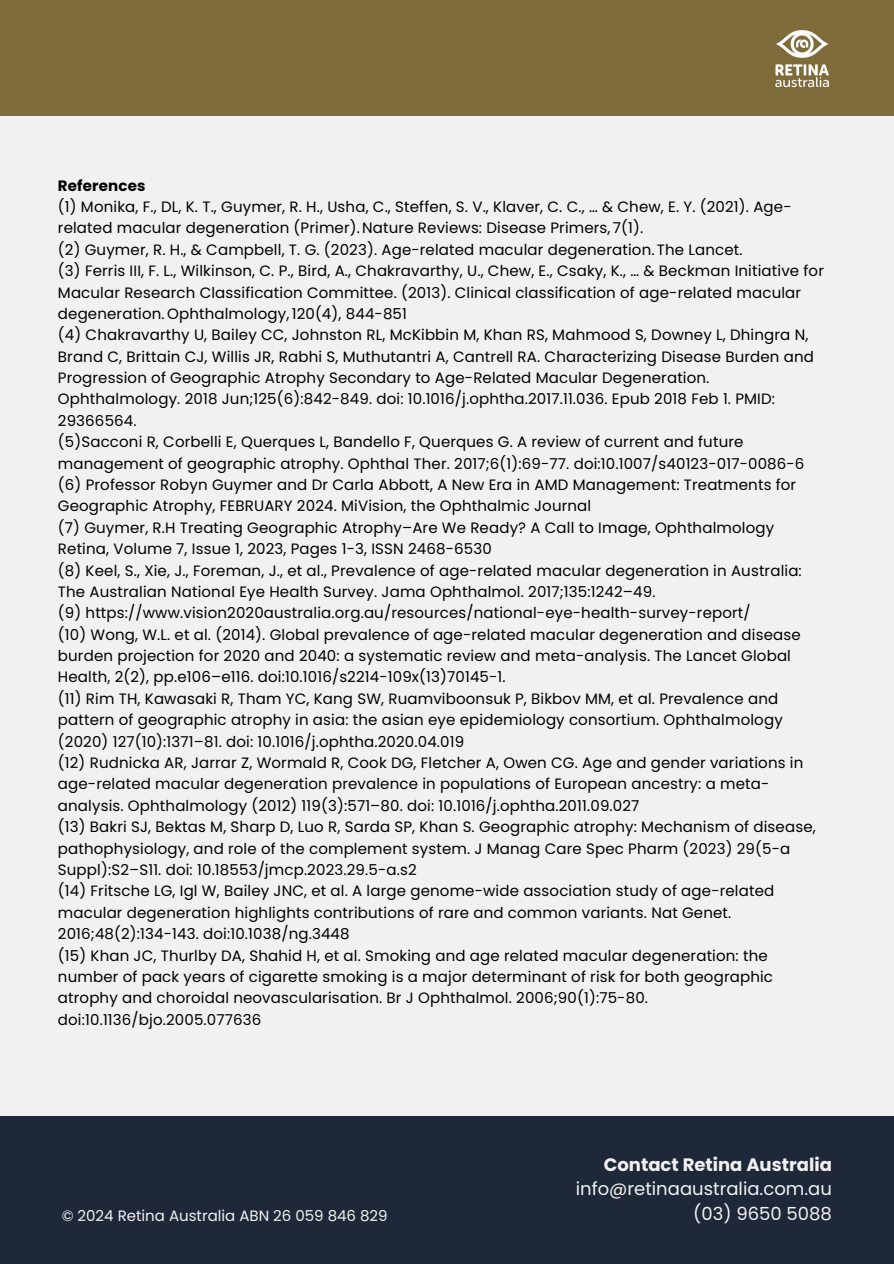
<style>
.page{position:relative;width:894px;height:1264px;background:#fff}
.page>*{position:absolute;margin:0;border:0;box-sizing:border-box;transform-origin:0 0}
.t1{font:18px/24.8px "Poppins";color:#f2f1f1;text-align:right}
.t2{font:15px/21.3px "Poppins";letter-spacing:.01em;color:#000}
.t3{font:15px "Poppins";color:#f2f1f1}
.t4{font:700 15px "Poppins";letter-spacing:.01em;color:#000}
.s1{font-weight:700}
</style>
<div class="page">
<div style="left:0;top:0;width:893px;height:1263px;background:#f2f1f1"></div>
<div style="left:0;top:0;width:893px;height:116px;background:#7f6a39"></div>
<img style="left:775px;top:30px;width:54px;height:58px">
<div style="left:0;top:1115px;width:893px;height:148px;background:#1f2839"></div>
<p class="t4" style="left:58px;top:175px;width:89px">References</p>
<p class="t2" style="left:58px;top:196px;width:735px">(1) Monika, F., DL, K. T., Guymer, R. H., Usha, C., Steffen, S. V., Klaver, C. C., … &amp; Chew, E. Y. (2021). Age&shy;related macular degeneration (Primer). Nature Reviews: Disease Primers, 7(1).</p>
<p class="t2" style="left:58px;top:239px;width:686px">(2) Guymer, R. H., &amp; Campbell, T. G. (2023). Age-related macular degeneration. The Lancet.</p>
<p class="t2" style="left:58px;top:260px;width:767px">(3) Ferris III, F. L., Wilkinson, C. P., Bird, A., Chakravarthy, U., Chew, E., Csaky, K., … &amp; Beckman Initiative for<br>Macular Research Classification Committee. (2013). Clinical classification of age-related macular degeneration.Ophthalmology,120(4), 844-851</p>
<p class="t2" style="left:58px;top:324px;width:757px">(4) Chakravarthy U, Bailey CC, Johnston RL, McKibbin M, Khan RS, Mahmood S, Downey L, Dhingra N, Brand C, Brittain CJ, Willis JR, Rabhi S, Muthutantri A, Cantrell RA. Characterizing Disease Burden and Progression of Geographic Atrophy Secondary to Age-Related Macular Degeneration.<br>Ophthalmology. 2018 Jun;125(6):842-849. doi: 10.1016/j.ophtha.2017.11.036. Epub 2018 Feb 1. PMID:<br>29366564.</p>
<p class="t2" style="left:58px;top:431px;width:747px">(5)Sacconi R, Corbelli E, Querques L, Bandello F, Querques G. A review of current and future management of geographic atrophy. Ophthal Ther. 2017;6(1):69-77. doi:10.1007/s40123-017-0086-6</p>
<p class="t2" style="left:58px;top:474px;width:739px">(6) Professor Robyn Guymer and Dr Carla Abbott, A New Era in AMD Management: Treatments for<br>Geographic Atrophy, FEBRUARY 2024. MiVision, the Ophthalmic Journal</p>
<p class="t2" style="left:58px;top:517px;width:717px">(7) Guymer, R.H Treating Geographic Atrophy–Are We Ready? A Call to Image, Ophthalmology<br>Retina, Volume 7, Issue 1, 2023, Pages 1-3, ISSN 2468-6530</p>
<p class="t2" style="left:58px;top:559px;width:745px">(8) Keel, S., Xie, J., Foreman, J., et al., Prevalence of age-related macular degeneration in Australia:<br>The Australian National Eye Health Survey. Jama Ophthalmol. 2017;135:1242–49.</p>
<p class="t2" style="left:58px;top:602px;width:694px">(9) https://www.vision2020australia.org.au/resources/national-eye-health-survey-report/</p>
<p class="t2" style="left:58px;top:624px;width:744px">(10) Wong, W.L. et al. (2014). Global prevalence of age-related macular degeneration and disease burden projection for 2020 and 2040: a systematic review and meta-analysis. The Lancet Global<br>Health, 2(2), pp.e106–e116. doi:10.1016/s2214-109x(13)70145-1.</p>
<p class="t2" style="left:58px;top:688px;width:726px">(11) Rim TH, Kawasaki R, Tham YC, Kang SW, Ruamviboonsuk P, Bikbov MM, et al. Prevalence and pattern of geographic atrophy in asia: the asian eye epidemiology consortium. Ophthalmology (2020) 127(10):1371–81. doi: 10.1016/j.ophtha.2020.04.019</p>
<p class="t2" style="left:58px;top:752px;width:746px">(12) Rudnicka AR, Jarrar Z, Wormald R, Cook DG, Fletcher A, Owen CG. Age and gender variations in age-related macular degeneration prevalence in populations of European ancestry: a meta&shy;analysis. Ophthalmology (2012) 119(3):571–80. doi: 10.1016/j.ophtha.2011.09.027</p>
<p class="t2" style="left:58px;top:816px;width:759px">(13) Bakri SJ, Bektas M, Sharp D, Luo R, Sarda SP, Khan S. Geographic atrophy: Mechanism of disease, pathophysiology, and role of the complement system. J Manag Care Spec Pharm (2023) 29(5-a<br>Suppl):S2–S11. doi: 10.18553/jmcp.2023.29.5-a.s2</p>
<p class="t2" style="left:58px;top:880px;width:717px">(14) Fritsche LG, Igl W, Bailey JNC, et al. A large genome-wide association study of age-related macular degeneration highlights contributions of rare and common variants. Nat Genet.<br>2016;48(2):134-143. doi:10.1038/ng.3448</p>
<p class="t2" style="left:58px;top:944px;width:716px">(15) Khan JC, Thurlby DA, Shahid H, et al. Smoking and age related macular degeneration: the number of pack years of cigarette smoking is a major determinant of risk for both geographic atrophy and choroidal neovascularisation. Br J Ophthalmol. 2006;90(1):75-80. doi:10.1136/bjo.2005.077636</p>
<p class="t1" style="left:575px;top:1151px;width:257px"><span class="s1">Contact Retina Australia </span>info@retinaaustralia.com.au</p>
<h1 class="t3" style="left:62px;top:1204px;width:327px">© 2024 Retina Australia ABN 26 059 846 829</h1>
<p class="t1" style="left:693px;top:1201px;width:140px">(03) 9650 5088</p>
</div>
